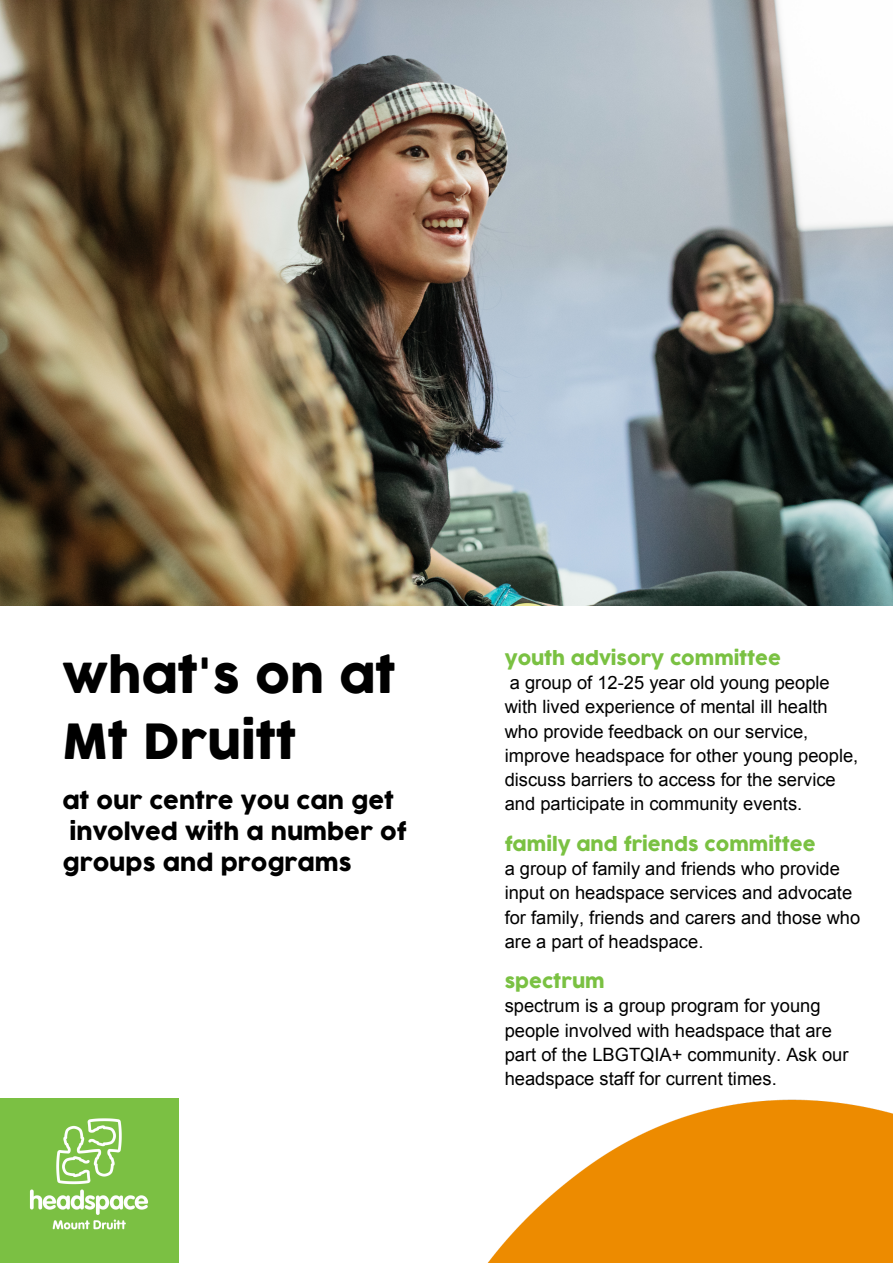
<style>
.page{position:relative;width:893px;height:1263px;background:#fff}
.page>*{position:absolute;margin:0;border:0;box-sizing:border-box;transform-origin:0 0}
.t1{font:47.4px "Cocogoose Pro";color:#000}
.t2{font:22.5px "Cocogoose Pro";color:#000}
.t3{font:18.3px/24.3px "Arial";color:#000}
.t4{font:18.3px "Cocogoose Pro";color:#7ac142}
</style>
<div class="page">
<img style="left:0;top:0;width:893px;height:605px">
<img style="left:487px;top:1099px;width:406px;height:164px">
<img style="left:0;top:1099px;width:179px;height:164px">
<p class="t1" style="left:63px;top:644px;width:335px">what's on at</p>
<p class="t1" style="left:63px;top:709px;width:236px">Mt Druitt</p>
<p class="t2" style="left:63px;top:785px;width:333px">at our centre you can get</p>
<p class="t2" style="left:70px;top:816px;width:338px">involved with a number of</p>
<p class="t2" style="left:63px;top:847px;width:291px">groups and programs</p>
<p class="t4" style="left:505px;top:646px;width:278px">youth advisory committee</p>
<p class="t3" style="left:505px;top:670px;width:355px">a group of 12-25 year old young people with lived experience of mental ill health who provide feedback on our service, improve headspace for other young people, discuss barriers to access for the service and participate in community events.</p>
<p class="t4" style="left:505px;top:832px;width:313px">family and friends committee</p>
<p class="t3" style="left:505px;top:856px;width:357px">a group of family and friends who provide input on headspace services and advocate for family, friends and carers and those who are a part of headspace.</p>
<p class="t4" style="left:505px;top:969px;width:102px">spectrum</p>
<p class="t3" style="left:505px;top:994px;width:345px">spectrum is a group program for young people involved with headspace that are part of the LBGTQIA+ community. Ask our headspace staff for current times.</p>
</div>
